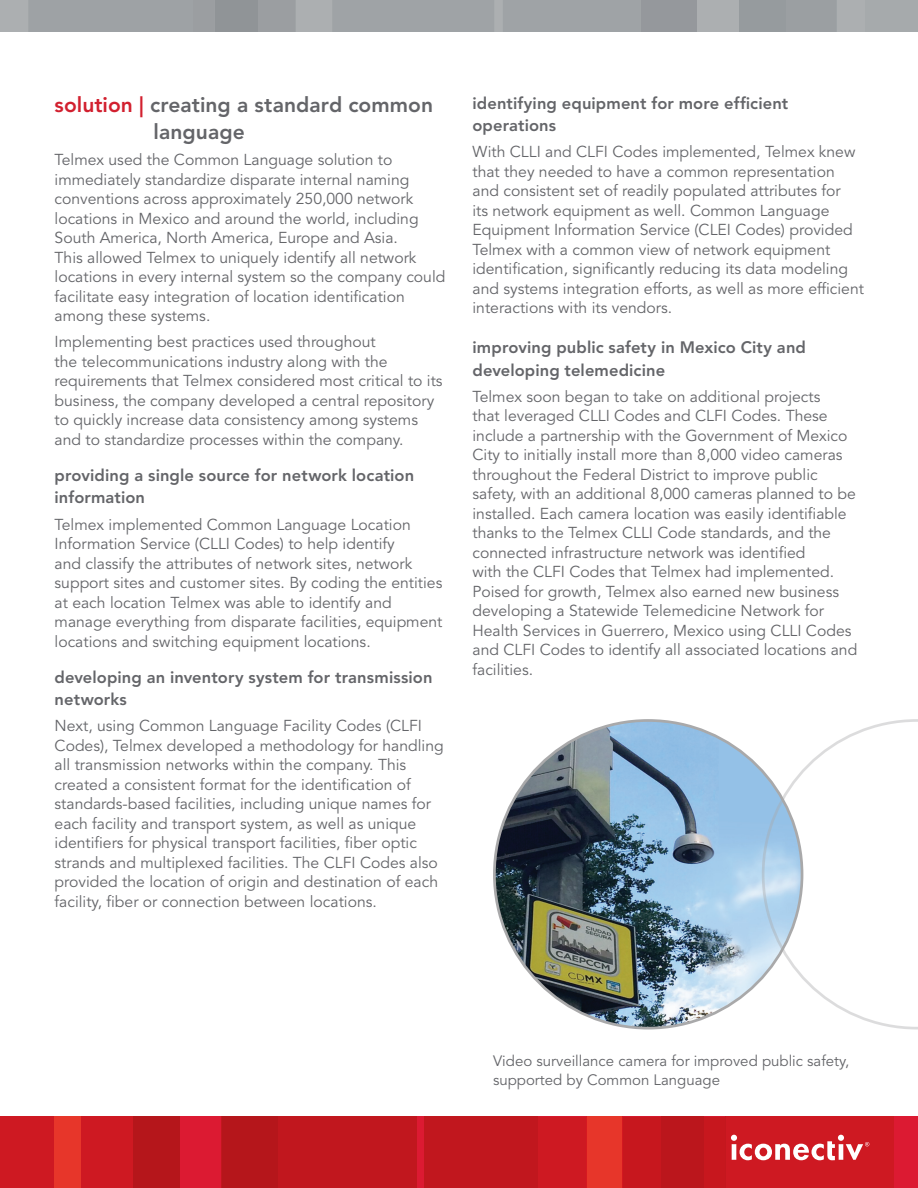
<style>
.page{position:relative;width:918px;height:1188px;background:#fff}
.page>*{position:absolute;margin:0;border:0;box-sizing:border-box;transform-origin:0 0}
.Section_Title{font:800 21px/27px "Avenir LT Std";color:#646569}
.Body_Subhead{font:800 16.5px/22.5px "Avenir LT Std";letter-spacing:.005em;color:#646569}
.Body_Copy{font:15.75px/19.5px "Avenir LT Std";color:#646569}
.Body_Copy-2{font:15px/19.5px "Avenir LT Std";color:#646569}
.s1{color:#d2202f}
</style>
<div class="page">
<div style="left:0;top:0;width:918px;height:31px;background:#acafb1"></div>
<div style="left:865px;top:0;width:53px;height:31px;background:#a6aaac"></div>
<div style="left:786px;top:0;width:51px;height:31px;background:#9b9fa2"></div>
<div style="left:503px;top:0;width:138px;height:31px;background:#9fa3a6"></div>
<div style="left:641px;top:0;width:55px;height:31px;background:#95989c"></div>
<div style="left:739px;top:0;width:47px;height:31px;background:#969b9e"></div>
<svg style="left:29px;top:0;width:465px;height:31px"></svg>
<div style="left:215px;top:0;width:43px;height:31px;background:#909497"></div>
<div style="left:0;top:1117px;width:918px;height:71px;background:#dc1a32"></div>
<div style="left:586px;top:1117px;width:37px;height:71px;background:#e7362a"></div>
<div style="left:53px;top:1117px;width:29px;height:71px;background:#e7362a"></div>
<div style="left:0;top:1117px;width:53px;height:71px;background:#ce1922"></div>
<div style="left:82px;top:1117px;width:51px;height:71px;background:#ce1922"></div>
<div style="left:538px;top:1117px;width:48px;height:71px;background:#ce1922"></div>
<hr style="left:586px;top:1117px;width:1px;height:71px;background:#d61921">
<div style="left:726px;top:1117px;width:167px;height:71px;background:#ce1922"></div>
<hr style="left:277px;top:1117px;width:1px;height:71px;background:#ce1922">
<div style="left:278px;top:1117px;width:139px;height:71px;background:#c1171e"></div>
<div style="left:222px;top:1117px;width:55px;height:71px;background:#b5161b"></div>
<hr style="left:179px;top:1117px;width:1px;height:71px;background:#c1171e">
<div style="left:133px;top:1117px;width:46px;height:71px;background:#b5161b"></div>
<div style="left:424px;top:1117px;width:114px;height:71px;background:#c1171e"></div>
<svg style="left:623px;top:1117px;width:246px;height:71px"></svg>
<img style="left:494px;top:720px;width:308px;height:308px;border-radius:154px">
<svg style="left:762px;top:719px;width:156px;height:311px"></svg>
<p class="Section_Title" style="left:154px;top:91px;width:281px;text-indent:-99px"><span class="s1">solution |</span> creating a standard common language</p>
<p class="Body_Copy" style="left:55px;top:151px;width:392px">Telmex used the Common Language solution to immediately standardize disparate internal naming conventions across approximately 250,000 network locations in Mexico and around the world, including South America, North America, Europe and Asia.<br>This allowed Telmex to uniquely identify all network locations in every internal system so the company could facilitate easy integration of location identification among these systems.</p>
<p class="Body_Copy" style="left:55px;top:333px;width:390px">Implementing best practices used throughout<br>the telecommunications industry along with the requirements that Telmex considered most critical to its business, the company developed a central repository to quickly increase data consistency among systems and to standardize processes within the company.</p>
<p class="Body_Subhead" style="left:55px;top:464px;width:361px">providing a single source for network location information</p>
<p class="Body_Copy" style="left:55px;top:515px;width:389px">Telmex implemented Common Language Location Information Service (CLLI Codes) to help identify<br>and classify the attributes of network sites, network support sites and customer sites. By coding the entities at each location Telmex was able to identify and manage everything from disparate facilities, equipment locations and switching equipment locations.</p>
<p class="Body_Subhead" style="left:55px;top:666px;width:379px">developing an inventory system for transmission networks</p>
<p class="Body_Copy" style="left:55px;top:717px;width:391px">Next, using Common Language Facility Codes (CLFI Codes), Telmex developed a methodology for handling all transmission networks within the company. This created a consistent format for the identification of standards-based facilities, including unique names for each facility and transport system, as well as unique identifiers for physical transport facilities, fiber optic strands and multiplexed facilities. The CLFI Codes also provided the location of origin and destination of each facility, fiber or connection between locations.</p>
<p class="Body_Subhead" style="left:472px;top:92px;width:317px">identifying equipment for more efficient operations</p>
<p class="Body_Copy" style="left:472px;top:143px;width:393px">With CLLI and CLFI Codes implemented, Telmex knew that they needed to have a common representation and consistent set of readily populated attributes for<br>its network equipment as well. Common Language Equipment Information Service (CLEI Codes) provided Telmex with a common view of network equipment identification, significantly reducing its data modeling and systems integration efforts, as well as more efficient interactions with its vendors.</p>
<p class="Body_Subhead" style="left:472px;top:336px;width:335px">improving public safety in Mexico City and developing telemedicine</p>
<p class="Body_Copy" style="left:472px;top:387px;width:386px">Telmex soon began to take on additional projects<br>that leveraged CLLI Codes and CLFI Codes. These include a partnership with the Government of Mexico City to initially install more than 8,000 video cameras throughout the Federal District to improve public safety, with an additional 8,000 cameras planned to be installed. Each camera location was easily identifiable thanks to the Telmex CLLI Code standards, and the connected infrastructure network was identified<br>with the CLFI Codes that Telmex had implemented.<br>Poised for growth, Telmex also earned new business developing a Statewide Telemedicine Network for Health Services in Guerrero, Mexico using CLLI Codes and CLFI Codes to identify all associated locations and facilities.</p>
<p class="Body_Copy-2" style="left:493px;top:1051px;width:358px">Video surveillance camera for improved public safety, supported by Common Language</p>
</div>
